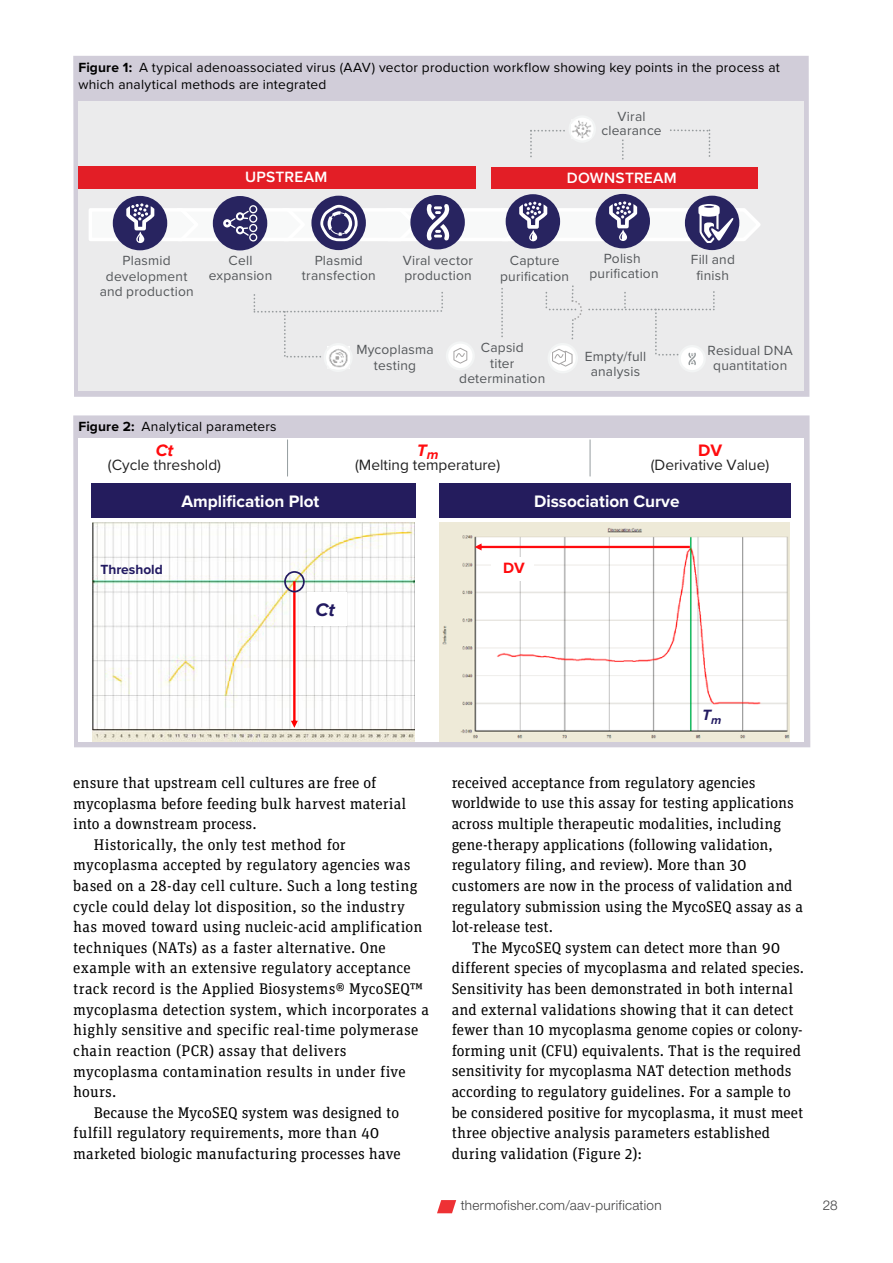
<style>
.page{position:relative;width:893px;height:1263px;background:#fff}
.page>*{position:absolute;margin:0;border:0;box-sizing:border-box;transform-origin:0 0}
.t1{font:italic 700 18.9px "Proxima Nova";color:#221a61}
.t2{font:700 17.25px "Proxima Nova";color:#fff}
.t3{font:italic 700 17.25px "Proxima Nova";color:#ff0b0e}
.t4{font:700 17.25px "Proxima Nova";color:#ff0b0e}
.t5{font:15.45px "Unit Slab Pro";letter-spacing:.005em;color:#000}
.t6{font:15.45px "Proxima Nova";color:#222}
.t7{font:600 15.45px "Proxima Nova";letter-spacing:.015em;color:#fff}
.t8{font:italic 700 15.45px "Proxima Nova";color:#221a61}
.t9{font:700 15.45px "Proxima Nova";color:#ff0b0e}
.t10{font:13.8px/15.5px "Proxima Nova";letter-spacing:.015em;color:#54575a;text-align:center}
.t11{font:13.8px/17.2px "Proxima Nova";letter-spacing:.015em;color:#000}
.t12{font:700 13.8px "Proxima Nova";color:#221a61}
.t13{font:300 13.5px "Helvetica Neue LTW1 G";letter-spacing:.02em;color:#404041}
.s1{font-weight:700}
</style>
<div class="page">
<svg style="left:437px;top:1200px;width:19px;height:13px"></svg>
<svg style="left:73px;top:56px;width:736px;height:341px;background:#d3d0db"></svg>
<div style="left:78px;top:101px;width:726px;height:289px;background:#ebebec"></div>
<div style="left:680px;top:346px;width:25px;height:25px;background:#fff;border-radius:50%"></div>
<div style="left:678px;top:345px;width:28px;height:27px;border:2px solid #f2f4f4;border-radius:50%"></div>
<div style="left:79px;top:166px;width:397px;height:23px;background:#e31e26"></div>
<div style="left:492px;top:167px;width:266px;height:22px;background:#e31e26"></div>
<div style="left:113px;top:196px;width:54px;height:54px;background:#282460;border-radius:50%"></div>
<div style="left:213px;top:196px;width:54px;height:54px;background:#282460;border-radius:50%"></div>
<div style="left:311px;top:196px;width:55px;height:54px;background:#282460;border-radius:50%"></div>
<div style="left:685px;top:196px;width:54px;height:54px;background:#282460;border-radius:50%"></div>
<div style="left:506px;top:194px;width:54px;height:55px;background:#282460;border-radius:50%"></div>
<div style="left:410px;top:195px;width:55px;height:54px;background:#282460;border-radius:50%"></div>
<svg style="left:253px;top:292px;width:190px;height:66px"></svg>
<div style="left:325px;top:344px;width:26px;height:27px;background:#fff;border-radius:50%"></div>
<div style="left:324px;top:343px;width:29px;height:29px;border:2px solid #f2f4f4;border-radius:50%"></div>
<svg style="left:501px;top:289px;width:2px;height:48px"></svg>
<div style="left:447px;top:342px;width:27px;height:27px;background:#fff;border-radius:50%"></div>
<div style="left:446px;top:341px;width:29px;height:29px;border:2px solid #f2f4f4;border-radius:50%"></div>
<div style="left:595px;top:194px;width:55px;height:54px;background:#282460;border-radius:50%"></div>
<svg style="left:89px;top:202px;width:672px;height:41px"></svg>
<div style="left:570px;top:116px;width:25px;height:26px;background:#fff;border-radius:50%"></div>
<div style="left:568px;top:115px;width:28px;height:28px;border:2px solid #f2f4f4;border-radius:50%"></div>
<img style="left:572px;top:119px;width:19px;height:9px">
<svg style="left:530px;top:128px;width:181px;height:32px"></svg>
<img style="left:327px;top:346px;width:22px;height:22px">
<div style="left:549px;top:344px;width:28px;height:28px;background:#fff;border-radius:50%"></div>
<div style="left:547px;top:343px;width:31px;height:30px;border:2px solid #f2f4f4;border-radius:50%"></div>
<svg style="left:545px;top:285px;width:170px;height:82px"></svg>
<svg style="left:453px;top:347px;width:15px;height:17px"></svg>
<div style="left:73px;top:415px;width:737px;height:332px;background:#d1cdd9"></div>
<div style="left:78px;top:438px;width:726px;height:304px;background:#fff"></div>
<hr style="left:287px;top:440px;width:1px;height:36px;background:#959d9f">
<hr style="left:590px;top:440px;width:1px;height:36px;background:#959d9f">
<div style="left:91px;top:484px;width:325px;height:34px;background:#241c5d"></div>
<div style="left:439px;top:484px;width:352px;height:34px;background:#241c5d"></div>
<img style="left:92px;top:522px;width:322px;height:220px">
<svg style="left:291px;top:581px;width:7px;height:147px"></svg>
<div style="left:307px;top:592px;width:39px;height:33px;background:#fff"></div>
<div style="left:284px;top:571px;width:21px;height:21px;border:2px solid #221a61;border-radius:50%"></div>
<img style="left:439px;top:522px;width:350px;height:220px">
<div style="left:702px;top:709px;width:19px;height:14px;background:#fff"></div>
<svg style="left:475px;top:543px;width:215px;height:7px"></svg>
<div style="left:491px;top:557px;width:42px;height:24px;background:#fff"></div>
<p class="t11" style="left:78px;top:58px;width:703px"><span class="s1">Figure 1:</span> A typical adenoassociated virus (AAV) vector production workflow showing key points in the process at which analytical methods are integrated</p>
<p class="t10" style="left:601px;top:109px;width:62px;line-height:13.8px">Viral clearance</p>
<p class="t7" style="left:245px;top:166px;width:84px">UPSTREAM</p>
<p class="t7" style="left:567px;top:166px;width:111px">DOWNSTREAM</p>
<p class="t10" style="left:589px;top:250px;width:71px">Polish purification</p>
<p class="t10" style="left:100px;top:252px;width:95px">Plasmid development and production</p>
<p class="t10" style="left:209px;top:252px;width:65px">Cell expansion</p>
<p class="t10" style="left:302px;top:252px;width:75px">Plasmid transfection</p>
<p class="t10" style="left:403px;top:252px;width:72px;text-align:left">Viral vector production</p>
<p class="t10" style="left:500px;top:252px;width:71px">Capture purification</p>
<p class="t10" style="left:691px;top:251px;width:46px">Fill and finish</p>
<p class="t11" style="left:78px;top:418px;width:200px"><span class="s1">Figure 2:</span> Analytical parameters</p>
<p class="t3" style="left:156px;top:437px;width:19px">Ct</p>
<p class="t6" style="left:108px;top:454px;width:115px">(Cycle threshold)</p>
<p class="t10" style="left:356px;top:341px;width:79px">Mycoplasma testing</p>
<p class="t10" style="left:459px;top:339px;width:88px">Capsid<br>titer determination</p>
<p class="t3" style="left:417px;top:437px;width:23px">T<sub>m</sub></p>
<p class="t6" style="left:355px;top:454px;width:147px">(Melting temperature)</p>
<p class="t10" style="left:585px;top:348px;width:63px">Empty/full analysis</p>
<p class="t10" style="left:708px;top:342px;width:87px">Residual DNA quantitation</p>
<p class="t4" style="left:698px;top:437px;width:26px">DV</p>
<p class="t6" style="left:651px;top:454px;width:120px">(Derivative Value)</p>
<p class="t2" style="left:181px;top:488px;width:139px">Amplification Plot</p>
<p class="t2" style="left:534px;top:488px;width:147px">Dissociation Curve</p>
<p class="t12" style="left:101px;top:559px;width:64px">Threshold</p>
<p class="t1" style="left:315px;top:596px;width:21px">Ct</p>
<p class="t9" style="left:503px;top:556px;width:23px">DV</p>
<p class="t8" style="left:702px;top:704px;width:21px">T<sub>m</sub></p>
<p class="t5" style="left:73px;top:772px;width:305px">ensure that upstream cell cultures are free of</p>
<p class="t5" style="left:73px;top:793px;width:335px">mycoplasma before feeding bulk harvest material</p>
<p class="t5" style="left:73px;top:813px;width:185px">into a downstream process.</p>
<p class="t5" style="left:94px;top:834px;width:253px">Historically, the only test method for</p>
<p class="t5" style="left:73px;top:855px;width:339px">mycoplasma accepted by regulatory agencies was</p>
<p class="t5" style="left:73px;top:875px;width:345px">based on a 28-day cell culture. Such a long testing</p>
<p class="t5" style="left:73px;top:896px;width:333px">cycle could delay lot disposition, so the industry</p>
<p class="t5" style="left:73px;top:916px;width:351px">has moved toward using nucleic-acid amplification</p>
<p class="t5" style="left:73px;top:937px;width:314px">techniques (NATs) as a faster alternative. One</p>
<p class="t5" style="left:73px;top:958px;width:339px">example with an extensive regulatory acceptance</p>
<p class="t5" style="left:73px;top:978px;width:352px">track record is the Applied Biosystems® MycoSEQ™</p>
<p class="t5" style="left:73px;top:999px;width:357px">mycoplasma detection system, which incorporates a</p>
<p class="t5" style="left:73px;top:1019px;width:347px">highly sensitive and specific real-time polymerase</p>
<p class="t5" style="left:73px;top:1040px;width:275px">chain reaction (PCR) assay that delivers</p>
<p class="t5" style="left:73px;top:1061px;width:334px">mycoplasma contamination results in under five</p>
<p class="t5" style="left:73px;top:1081px;width:45px">hours.</p>
<p class="t5" style="left:94px;top:1102px;width:307px">Because the MycoSEQ system was designed to</p>
<p class="t5" style="left:73px;top:1123px;width:308px">fulfill regulatory requirements, more than 40</p>
<p class="t5" style="left:73px;top:1143px;width:329px">marketed biologic manufacturing processes have</p>
<p class="t5" style="left:452px;top:772px;width:305px">received acceptance from regulatory agencies</p>
<p class="t5" style="left:452px;top:793px;width:344px">worldwide to use this assay for testing applications</p>
<p class="t5" style="left:452px;top:813px;width:331px">across multiple therapeutic modalities, including</p>
<p class="t5" style="left:452px;top:834px;width:323px">gene-therapy applications (following validation,</p>
<p class="t5" style="left:452px;top:854px;width:297px">regulatory filing, and review). More than 30</p>
<p class="t5" style="left:452px;top:875px;width:342px">customers are now in the process of validation and</p>
<p class="t5" style="left:452px;top:896px;width:353px">regulatory submission using the MycoSEQ assay as a</p>
<p class="t5" style="left:452px;top:916px;width:103px">lot-release test.</p>
<p class="t5" style="left:472px;top:937px;width:309px">The MycoSEQ system can detect more than 90</p>
<p class="t5" style="left:452px;top:958px;width:354px">different species of mycoplasma and related species.</p>
<p class="t5" style="left:452px;top:978px;width:343px">Sensitivity has been demonstrated in both internal</p>
<p class="t5" style="left:452px;top:999px;width:343px">and external validations showing that it can detect</p>
<p class="t5" style="left:452px;top:1019px;width:353px">fewer than 10 mycoplasma genome copies or colony-</p>
<p class="t5" style="left:452px;top:1040px;width:351px">forming unit (CFU) equivalents. That is the required</p>
<p class="t5" style="left:452px;top:1061px;width:341px">sensitivity for mycoplasma NAT detection methods</p>
<p class="t5" style="left:452px;top:1081px;width:341px">according to regulatory guidelines. For a sample to</p>
<p class="t5" style="left:452px;top:1102px;width:353px">be considered positive for mycoplasma, it must meet</p>
<p class="t5" style="left:452px;top:1122px;width:320px">three objective analysis parameters established</p>
<p class="t5" style="left:452px;top:1143px;width:192px">during validation (Figure 2):</p>
<p class="t13" style="left:461px;top:1197px;width:202px">thermofisher.com/aav-purification</p>
<p class="t13" style="left:823px;top:1197px;width:16px">28</p>
</div>
